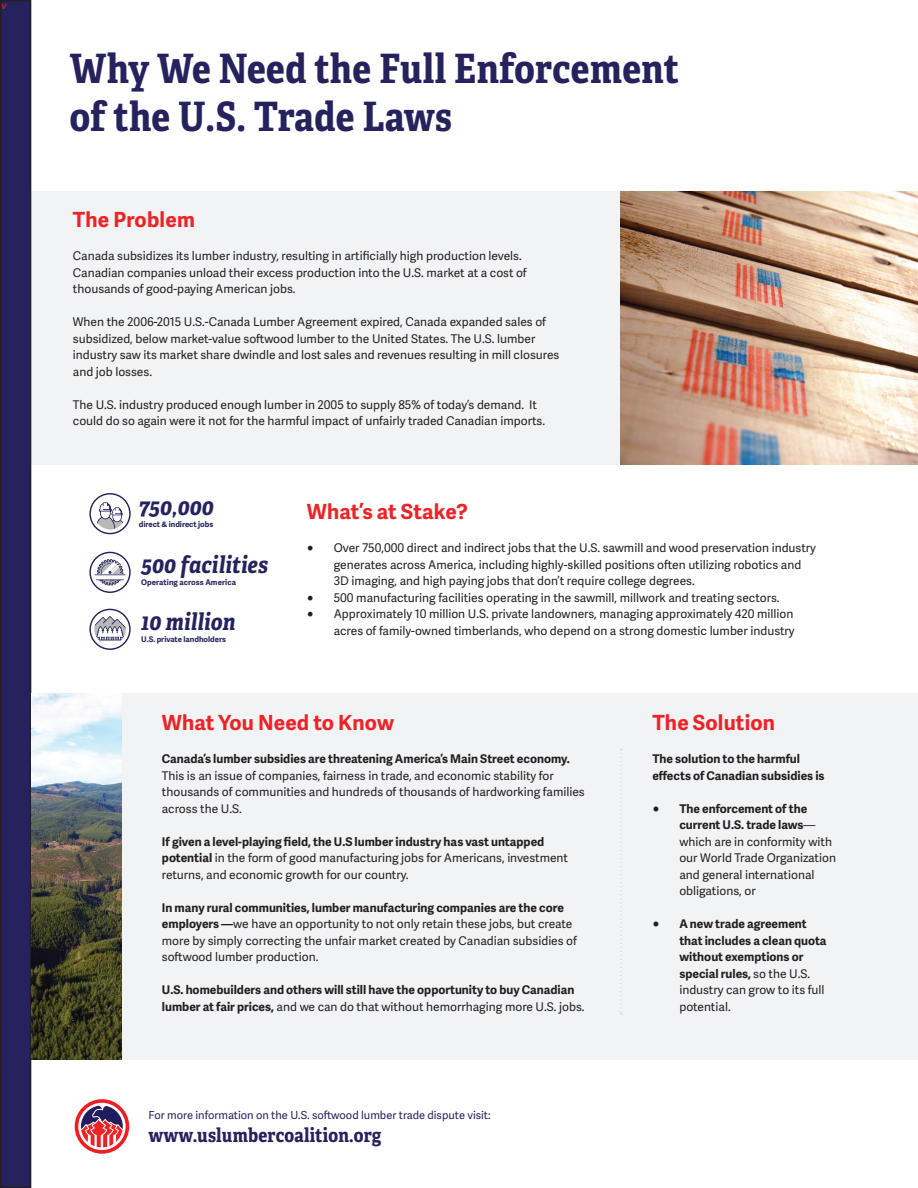
<style>
.page{position:relative;width:918px;height:1188px;background:#fff}
.page>*{position:absolute;margin:0;border:0;box-sizing:border-box;transform-origin:0 0}
.t1{font:700 40.5px/48.6px "Adelle Condensed";letter-spacing:.01em;color:#26225d}
.t2{font:italic 700 23.4px "Adelle Condensed";letter-spacing:.01em;color:#26225d}
.t3{font:700 20.85px "Adelle Sans";letter-spacing:.01em;color:#ec2327}
.t4{font:700 19.35px "Adelle Condensed";letter-spacing:.01em;color:#26225d}
.t5{font:12px/16.5px "Adelle Sans";color:#231f20}
.t6{font:700 12px/16.5px "Adelle Sans";color:#231f20}
.t7{font:11.1px "Adelle Sans";color:#26225d}
.t8{font:italic 10.5px "Adelle Sans";color:#ec2327}
.t9{font:700 7.8px "Adelle Sans";color:#25245d}
.s1{font-family:"Minion Pro";font-size:18px}
.s2{font-weight:700}
.s3{font-weight:400}
.s4{font-family:"Minion Pro";font-weight:700;font-size:18px}
</style>
<div class="page">
<div style="left:26px;top:191px;width:892px;height:273px;background:#f2f3f4"></div>
<div style="left:31px;top:693px;width:887px;height:367px;background:#f2f3f4"></div>
<svg style="left:75px;top:1099px;width:54px;height:55px"></svg>
<svg style="left:78px;top:1103px;width:48px;height:47px"></svg>
<svg style="left:80px;top:1106px;width:44px;height:42px"></svg>
<div style="left:1px;top:1px;width:30px;height:1186px;background:#26225d"></div>
<div style="left:0;top:0;width:31px;height:1188px;border:2px solid #231f20"></div>
<img style="left:620px;top:191px;width:298px;height:273px">
<img style="left:31px;top:693px;width:91px;height:367px">
<svg style="left:89px;top:609px;width:42px;height:41px"></svg>
<svg style="left:89px;top:493px;width:42px;height:41px"></svg>
<svg style="left:89px;top:552px;width:42px;height:41px"></svg>
<svg style="left:620px;top:749px;width:2px;height:266px"></svg>
<p class="t8" style="left:2px;top:-2px;width:7px">v</p>
<h1 class="t1" style="left:70px;top:42px;width:610px">Why We Need the Full Enforcement of the U.S. Trade Laws</h1>
<h3 class="t3" style="left:73px;top:205px;width:123px">The Problem</h3>
<p class="t5" style="left:73px;top:248px;width:455px">Canada subsidizes its lumber industry, resulting in artificially high production levels.<br>Canadian companies unload their excess production into the U.S. market at a cost of thousands of good-paying American jobs.</p>
<p class="t5" style="left:73px;top:314px;width:488px">When the 2006-2015 U.S.-Canada Lumber Agreement expired, Canada expanded sales of subsidized, below market-value softwood lumber to the United States. The U.S. lumber industry saw its market share dwindle and lost sales and revenues resulting in mill closures and job losses.</p>
<p class="t5" style="left:73px;top:396px;width:474px">The U.S. industry produced enough lumber in 2005 to supply 85% of today’s demand. It could do so again were it not for the harmful impact of unfairly traded Canadian imports.</p>
<h2 class="t2" style="left:139px;top:489px;width:76px">750,000</h2>
<p class="t9" style="left:139px;top:518px;width:76px">direct &amp; indirect jobs</p>
<h2 class="t2" style="left:141px;top:547px;width:128px">500 facilities</h2>
<p class="t9" style="left:141px;top:576px;width:96px">Operating across America</p>
<h2 class="t2" style="left:141px;top:604px;width:96px">10 million</h2>
<p class="t9" style="left:141px;top:633px;width:86px">U.S. private landholders</p>
<h3 class="t3" style="left:307px;top:497px;width:163px">What’s at Stake?</h3>
<p class="t5" style="left:334px;top:539px;width:484px;text-indent:-27px"><span class="s1">•</span> Over 750,000 direct and indirect jobs that the U.S. sawmill and wood preservation industry generates across America, including highly-skilled positions often utilizing robotics and<br>3D imaging, and high paying jobs that don’t require college degrees.</p>
<p class="t5" style="left:307px;top:589px;width:474px"><span class="s1">•</span> 500 manufacturing facilities operating in the sawmill, millwork and treating sectors.</p>
<p class="t5" style="left:307px;top:605px;width:490px;text-align:right"><span class="s1">•</span> Approximately 10 million U.S. private landowners, managing approximately 420 million acres of family-owned timberlands, who depend on a strong domestic lumber industry</p>
<h3 class="t3" style="left:162px;top:708px;width:234px">What You Need to Know</h3>
<p class="t6" style="left:162px;top:750px;width:409px">Canada’s lumber subsidies are threatening America’s Main Street economy.</p>
<p class="t5" style="left:162px;top:767px;width:424px">This is an issue of companies, fairness in trade, and economic stability for thousands of communities and hundreds of thousands of hardworking families across the U.S.</p>
<p class="t5" style="left:162px;top:833px;width:408px"><span class="s2">If given a level-playing field, the U.S lumber industry has vast untapped potential</span> in the form of good manufacturing jobs for Americans, investment returns, and economic growth for our country.</p>
<p class="t5" style="left:162px;top:899px;width:417px"><span class="s2">In many rural communities, lumber manufacturing companies are the core employers —</span>we have an opportunity to not only retain these jobs, but create more by simply correcting the unfair market created by Canadian subsidies of softwood lumber production.</p>
<p class="t6" style="left:162px;top:981px;width:424px">U.S. homebuilders and others will still have the opportunity to buy Canadian lumber at fair prices, <span class="s3">and we can do that without hemorrhaging more U.S. jobs.</span></p>
<p class="t7" style="left:148px;top:1107px;width:344px">For more information on the U.S. softwood lumber trade dispute visit:</p>
<h3 class="t4" style="left:148px;top:1121px;width:234px">www.uslumbercoalition.org</h3>
<h3 class="t3" style="left:652px;top:708px;width:124px">The Solution</h3>
<p class="t6" style="left:652px;top:750px;width:174px">The solution to the harmful effects of Canadian subsidies is</p>
<p class="t5" style="left:679px;top:800px;width:158px;text-indent:-27px"><span class="s4">•</span> <span class="s2">The enforcement of the current U.S. trade laws</span>— which are in conformity with our World Trade Organization and general international obligations, or</p>
<p class="t6" style="left:679px;top:915px;width:149px;text-indent:-27px"><span class="s1">•</span> A new trade agreement that includes a clean quota without exemptions or special rules, <span class="s3">so the U.S. industry can grow to its full potential.</span></p>
</div>
